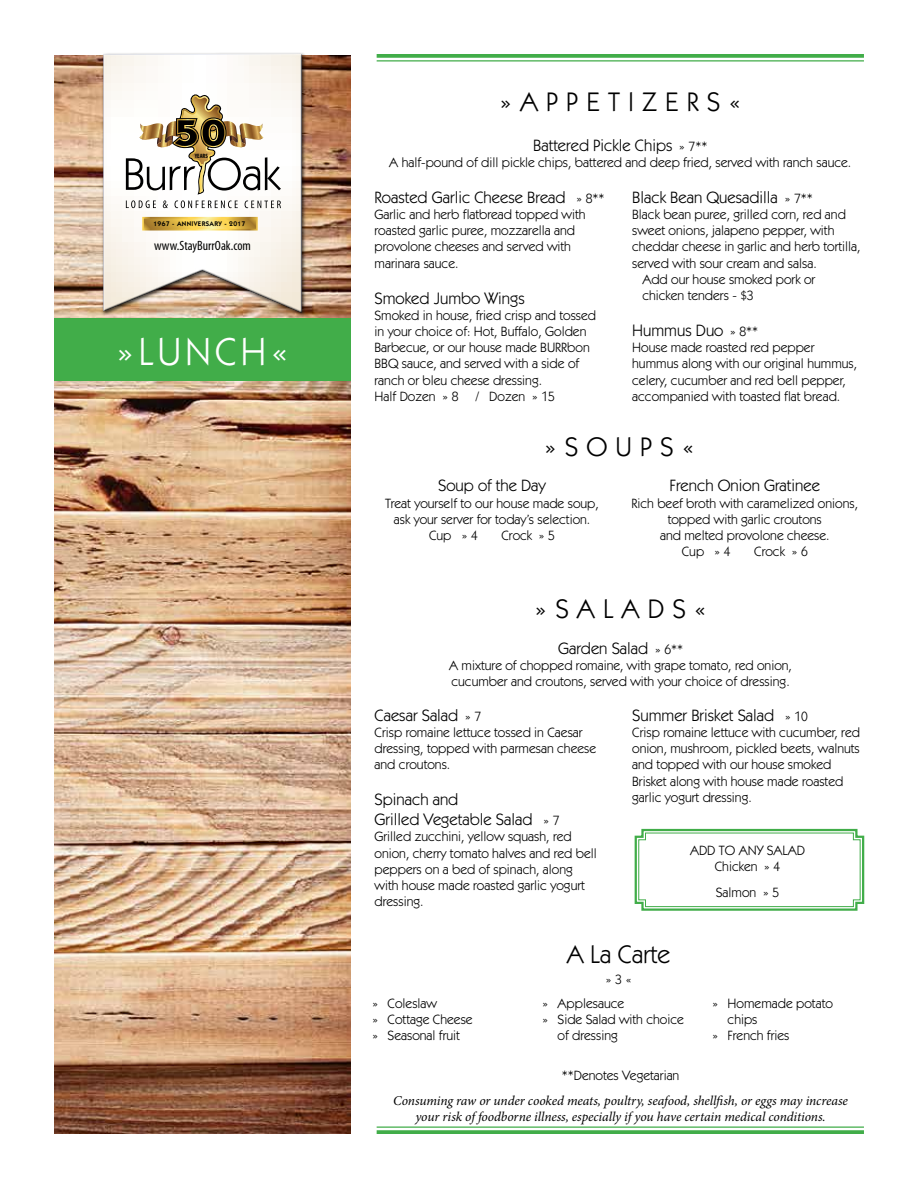
<style>
.page{position:relative;width:918px;height:1188px;background:#fff}
.page>*{position:absolute;margin:0;border:0;box-sizing:border-box;transform-origin:0 0}
.t1{font:39px "ITC Kabel Std";letter-spacing:.1em;color:#fff}
.t2{font:27px "ITC Kabel Std";letter-spacing:.3em;color:#000}
.t3{font:25.5px "ITC Kabel Std";color:#000}
.t4{font:16.5px/19.8px "ITC Kabel Std";color:#000}
.t5{font:13.5px/16.2px "ITC Kabel Std";color:#000}
.t6{font:italic 13.5px/16.2px "Minion Pro";letter-spacing:-.005em;color:#000;text-align:center}
.t7{font:condensed 13.5px "Myriad Pro";color:#000}
.t8{font:600 6.75px "ITC Kabel Std";letter-spacing:.05em;color:#000}
.t9{font:700 condensed 6.3px "Myriad Pro";color:#000}
.s1{font-size:13.5px}
</style>
<div class="page">
<svg style="left:377px;top:54px;width:487px;height:4px;background:#4cb254"></svg>
<hr style="left:377px;top:60px;width:487px;height:2px;background:#41ad49">
<hr style="left:377px;top:1126px;width:487px;height:2px;background:#41ad49">
<svg style="left:377px;top:1130px;width:487px;height:4px;background:#4cb254"></svg>
<svg style="left:634px;top:828px;width:231px;height:83px"></svg>
<img style="left:55px;top:55px;width:295px;height:1079px">
<div style="left:101px;top:52px;width:206px;height:266px;background:#000;opacity:.75"></div>
<div style="left:103px;top:53px;width:200px;height:262px;background:#000;opacity:.75"></div>
<svg style="left:126px;top:92px;width:155px;height:116px"></svg>
<svg style="left:145px;top:220px;width:110px;height:8px"></svg>
<div style="left:54px;top:319px;width:296px;height:62px;background:#41ad49"></div>
<p class="t9" style="left:195px;top:152px;width:15px">YEARS</p>
<p class="t8" style="left:154px;top:219px;width:93px">1967 - ANNIVERSARY - 2017</p>
<p class="t7" style="left:154px;top:238px;width:98px">www.StayBurrOak.com</p>
<h1 class="t1" style="left:117px;top:329px;width:172px">»LUNCH«</h1>
<h2 class="t2" style="left:500px;top:87px;width:242px">»APPETIZERS«</h2>
<p class="t4" style="left:533px;top:136px;width:176px">Battered Pickle Chips <span class="s1">» 7**</span></p>
<p class="t5" style="left:389px;top:155px;width:463px">A half-pound of dill pickle chips, battered and deep fried, served with ranch sauce.</p>
<p class="t4" style="left:375px;top:187px;width:232px">Roasted Garlic Cheese Bread <span class="s1">» 8**</span></p>
<p class="t5" style="left:375px;top:206px;width:213px">Garlic and herb flatbread topped with roasted garlic puree, mozzarella and provolone cheeses and served with marinara sauce.</p>
<p class="t4" style="left:375px;top:288px;width:152px">Smoked Jumbo Wings</p>
<p class="t5" style="left:375px;top:307px;width:223px">Smoked in house, fried crisp and tossed in your choice of: Hot, Buffalo, Golden<br>Barbecue, or our house made BURRbon<br>BBQ sauce, and served with a side of ranch or bleu cheese dressing.<br>Half Dozen » 8</p>
<p class="t5" style="left:475px;top:388px;width:81px">/ Dozen » 15</p>
<p class="t4" style="left:632px;top:187px;width:182px">Black Bean Quesadilla <span class="s1">» 7**</span></p>
<p class="t5" style="left:632px;top:206px;width:215px">Black bean puree, grilled corn, red and</p>
<p class="t5" style="left:632px;top:223px;width:204px">sweet onions, jalapeno pepper, with</p>
<p class="t5" style="left:632px;top:239px;width:230px">cheddar cheese in garlic and herb tortilla,</p>
<p class="t5" style="left:632px;top:255px;width:186px">served with sour cream and salsa.</p>
<p class="t5" style="left:642px;top:271px;width:174px">Add our house smoked pork or</p>
<p class="t5" style="left:642px;top:287px;width:113px">chicken tenders - $3</p>
<p class="t4" style="left:632px;top:321px;width:128px">Hummus Duo <span class="s1">» 8**</span></p>
<p class="t5" style="left:632px;top:340px;width:227px">House made roasted red pepper hummus along with our original hummus, celery, cucumber and red bell pepper, accompanied with toasted flat bread.</p>
<h2 class="t2" style="left:545px;top:431px;width:151px">»SOUPS«</h2>
<p class="t4" style="left:438px;top:476px;width:109px">Soup of the Day</p>
<p class="t5" style="left:385px;top:495px;width:215px">Treat yourself to our house made soup,</p>
<p class="t5" style="left:394px;top:511px;width:198px">ask your server for today’s selection.</p>
<p class="t5" style="left:429px;top:527px;width:50px">Cup » 4</p>
<p class="t5" style="left:501px;top:527px;width:55px">Crock » 5</p>
<p class="t4" style="left:670px;top:476px;width:152px">French Onion Gratinee</p>
<p class="t5" style="left:632px;top:495px;width:228px">Rich beef broth with caramelized onions,</p>
<p class="t5" style="left:668px;top:511px;width:156px">topped with garlic croutons</p>
<p class="t5" style="left:660px;top:527px;width:171px">and melted provolone cheese.</p>
<p class="t5" style="left:682px;top:543px;width:50px">Cup » 4</p>
<p class="t5" style="left:754px;top:543px;width:55px">Crock » 6</p>
<h2 class="t2" style="left:535px;top:593px;width:172px">»SALADS«</h2>
<p class="t4" style="left:558px;top:638px;width:127px">Garden Salad <span class="s1">» 6**</span></p>
<p class="t5" style="left:449px;top:657px;width:344px">A mixture of chopped romaine, with grape tomato, red onion, cucumber and croutons, served with your choice of dressing.</p>
<p class="t4" style="left:375px;top:705px;width:108px">Caesar Salad <span class="s1">» 7</span></p>
<p class="t5" style="left:375px;top:724px;width:223px">Crisp romaine lettuce tossed in Caesar dressing, topped with parmesan cheese and croutons.</p>
<p class="t4" style="left:375px;top:790px;width:186px">Spinach and<br>Grilled Vegetable Salad <span class="s1">» 7</span></p>
<p class="t5" style="left:375px;top:829px;width:224px">Grilled zucchini, yellow squash, red onion, cherry tomato halves and red bell peppers on a bed of spinach, along with house made roasted garlic yogurt dressing.</p>
<p class="t4" style="left:632px;top:705px;width:177px">Summer Brisket Salad <span class="s1">» 10</span></p>
<p class="t5" style="left:632px;top:724px;width:229px">Crisp romaine lettuce with cucumber, red onion, mushroom, pickled beets, walnuts and topped with our house smoked Brisket along with house made roasted garlic yogurt dressing.</p>
<p class="t5" style="left:690px;top:842px;width:117px;text-align:center">ADD TO ANY SALAD<br>Chicken » 4</p>
<p class="t5" style="left:716px;top:884px;width:65px">Salmon » 5</p>
<h3 class="t3" style="left:567px;top:939px;width:105px">A La Carte</h3>
<p class="t5" style="left:606px;top:971px;width:27px">» 3 «</p>
<p class="t5" style="left:373px;top:995px;width:102px">» Coleslaw<br>» Cottage Cheese » Seasonal fruit</p>
<p class="t5" style="left:543px;top:995px;width:83px">» Applesauce</p>
<p class="t5" style="left:543px;top:1011px;width:143px">» Side Salad with choice</p>
<p class="t5" style="left:558px;top:1028px;width:62px">of dressing</p>
<p class="t5" style="left:713px;top:995px;width:122px">» Homemade potato</p>
<p class="t5" style="left:728px;top:1011px;width:31px">chips</p>
<p class="t5" style="left:713px;top:1028px;width:78px">» French fries</p>
<p class="t5" style="left:562px;top:1067px;width:119px">**Denotes Vegetarian</p>
<p class="t6" style="left:393px;top:1093px;width:456px">Consuming raw or under cooked meats, poultry, seafood, shellfish, or eggs may increase your risk of foodborne illness, especially if you have certain medical conditions.</p>
</div>
